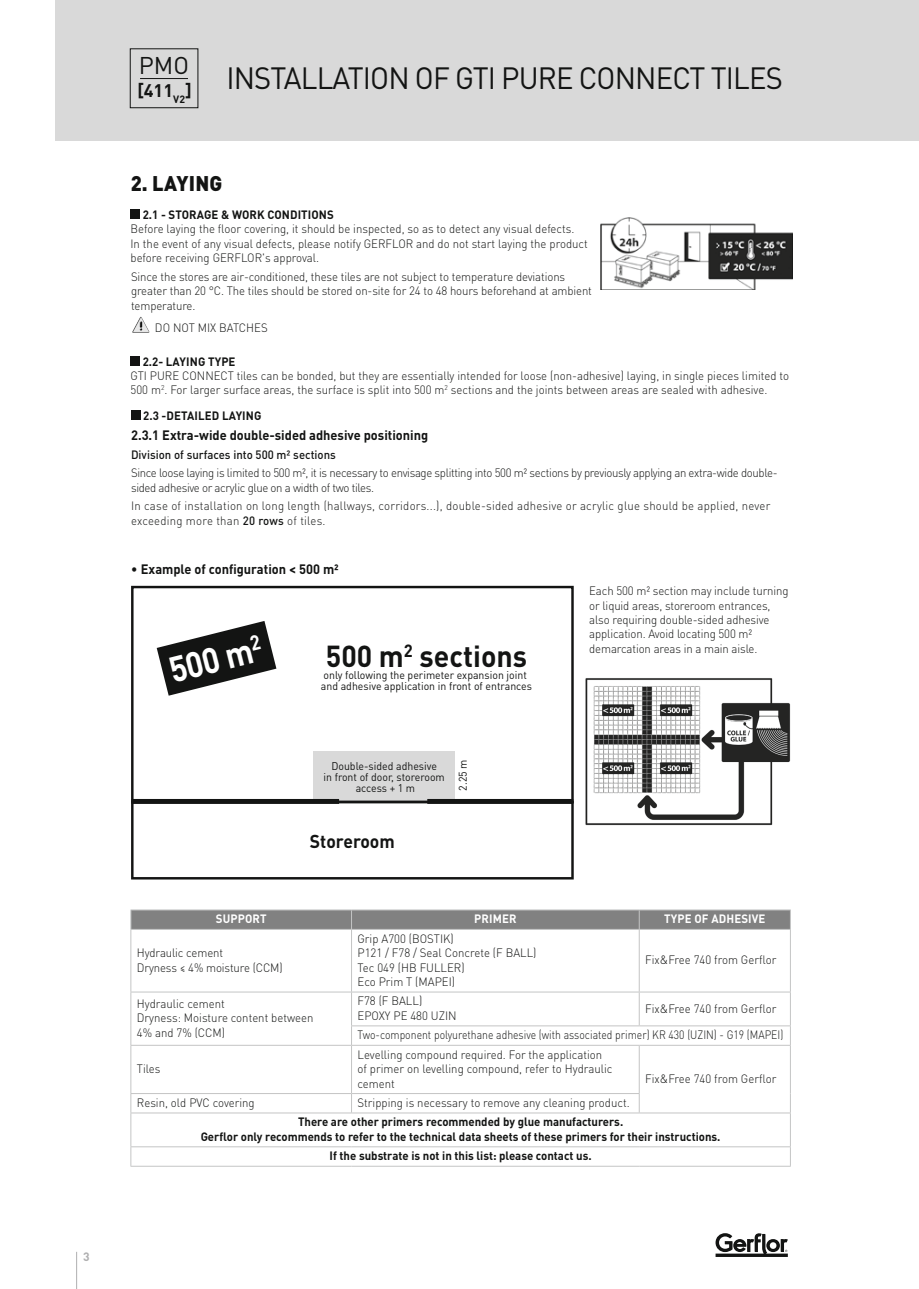
<style>
.page{position:relative;width:919px;height:1289px;background:#fff}
.page>*{position:absolute;margin:0;border:0;box-sizing:border-box;transform-origin:0 0}
.t1{font:700 35.55px "DIN Pro";color:#fff;scale:.9 1}
.t2{font:30.45px "DIN Pro";letter-spacing:-.03em;color:#131413;scale:.96 1}
.t3{font:700 30px "DIN Pro";color:#131413;scale:.95 1}
.t4{font:24px "DIN Pro";color:#131413}
.t5{font:900 21px "DIN Pro";letter-spacing:.01em;color:#131413;scale:.95 1}
.t6{font:700 18.45px "DIN Pro";color:#131413;scale:.95 1}
.t7{font:700 18px "DIN Pro";color:#131413}
.t8{font:700 13.5px "DIN Pro";color:#131413;scale:.95 1}
.t9{font:300 12px/14.4px "DIN Pro";color:#131413;scale:.95 1}
.t10{font:700 12px/14.4px "DIN Pro";color:#131413;text-align:center;scale:.95 1}
.t11{font:300 12px/14.4px "DIN Pro";letter-spacing:-.03em;color:#131413;scale:.95 1}
.t12{font:300 12px/14.4px "DIN Pro";letter-spacing:.02em;color:#131413;scale:.95 1}
.t13{font:300 12px "DIN Pro";color:#131413;scale:.87 1}
.t14{font:500 12px "DIN Pro";color:#131413;scale:.95 1}
.t15{font:700 12px "DIN Pro";letter-spacing:.01em;color:#fff;scale:.95 1}
.t16{font:700 12px "DIN Pro";color:#afafb0}
.t17{font:11.1px/11.1px "DIN Pro";color:#131413;text-align:center;scale:.95 1}
.s1{font-weight:500}
.s2{font-weight:300}
</style>
<div class="page">
<div style="left:55px;top:0;width:851px;height:141px;background:#d9d9d9"></div>
<div style="left:906px;top:0;width:12px;height:141px;background:#d9d9d9"></div>
<svg style="left:715px;top:1233px;width:72px;height:23px"></svg>
<hr style="left:76px;top:1251px;width:1px;height:37px;background:#afafb0">
<div style="left:313px;top:751px;width:141px;height:50px;background:#d9d9d9"></div>
<div style="left:131px;top:586px;width:442px;height:217px;border:2px solid #131413"></div>
<div style="left:131px;top:800px;width:442px;height:79px;border:2px solid #131413"></div>
<hr style="left:427px;top:799px;width:146px;height:4px;background:#131413">
<hr style="left:131px;top:799px;width:208px;height:4px;background:#131413">
<svg style="left:157px;top:621px;width:119px;height:74px"></svg>
<img style="left:132px;top:317px;width:17px;height:16px">
<div style="left:130px;top:356px;width:10px;height:9px;background:#131413"></div>
<div style="left:131px;top:410px;width:10px;height:9px;background:#131413"></div>
<div style="left:130px;top:209px;width:10px;height:10px;background:#131413"></div>
<hr style="left:130px;top:929px;width:1px;height:62px;background:#c4c5c5">
<hr style="left:351px;top:929px;width:1px;height:62px;background:#c4c5c5">
<hr style="left:638px;top:929px;width:1px;height:62px;background:#c4c5c5">
<hr style="left:790px;top:929px;width:1px;height:62px;background:#c4c5c5">
<hr style="left:130px;top:991px;width:221px;height:1px;background:#c4c5c5">
<hr style="left:130px;top:992px;width:1px;height:33px;background:#c4c5c5">
<hr style="left:351px;top:991px;width:288px;height:1px;background:#c4c5c5">
<hr style="left:351px;top:992px;width:1px;height:33px;background:#c4c5c5">
<hr style="left:639px;top:991px;width:151px;height:1px;background:#c4c5c5">
<hr style="left:638px;top:992px;width:1px;height:33px;background:#c4c5c5">
<hr style="left:790px;top:992px;width:1px;height:33px;background:#c4c5c5">
<svg style="left:130px;top:1025px;width:1px;height:19px"></svg>
<hr style="left:351px;top:1025px;width:288px;height:1px;background:#c4c5c5">
<svg style="left:351px;top:1026px;width:1px;height:18px"></svg>
<hr style="left:639px;top:1025px;width:151px;height:1px;background:#c4c5c5">
<svg style="left:790px;top:1026px;width:1px;height:18px"></svg>
<hr style="left:130px;top:1044px;width:221px;height:1px;background:#c4c5c5">
<hr style="left:130px;top:1045px;width:1px;height:48px;background:#c4c5c5">
<hr style="left:351px;top:1044px;width:288px;height:1px;background:#c4c5c5">
<hr style="left:351px;top:1045px;width:1px;height:48px;background:#c4c5c5">
<hr style="left:639px;top:1044px;width:151px;height:1px;background:#c4c5c5">
<hr style="left:638px;top:1045px;width:1px;height:48px;background:#c4c5c5">
<hr style="left:790px;top:1045px;width:1px;height:48px;background:#c4c5c5">
<hr style="left:130px;top:1093px;width:221px;height:1px;background:#c4c5c5">
<svg style="left:130px;top:1093px;width:1px;height:19px"></svg>
<hr style="left:351px;top:1093px;width:288px;height:1px;background:#c4c5c5">
<svg style="left:351px;top:1093px;width:1px;height:19px"></svg>
<svg style="left:638px;top:1094px;width:1px;height:18px"></svg>
<svg style="left:790px;top:1093px;width:1px;height:19px"></svg>
<hr style="left:130px;top:1112px;width:221px;height:1px;background:#c4c5c5">
<hr style="left:130px;top:1113px;width:1px;height:33px;background:#c4c5c5">
<hr style="left:351px;top:1112px;width:288px;height:1px;background:#c4c5c5">
<hr style="left:639px;top:1112px;width:151px;height:1px;background:#c4c5c5">
<hr style="left:790px;top:1113px;width:1px;height:33px;background:#c4c5c5">
<hr style="left:130px;top:1146px;width:221px;height:1px;background:#c4c5c5">
<svg style="left:130px;top:1147px;width:1px;height:18px"></svg>
<hr style="left:351px;top:1146px;width:288px;height:1px;background:#c4c5c5">
<hr style="left:639px;top:1146px;width:151px;height:1px;background:#c4c5c5">
<svg style="left:790px;top:1147px;width:1px;height:18px"></svg>
<hr style="left:130px;top:1165px;width:221px;height:1px;background:#c4c5c5">
<hr style="left:351px;top:1165px;width:288px;height:1px;background:#c4c5c5">
<hr style="left:639px;top:1165px;width:151px;height:1px;background:#c4c5c5">
<hr style="left:130px;top:909px;width:221px;height:1px;background:#c4c5c5">
<hr style="left:130px;top:929px;width:221px;height:1px;background:#c4c5c5">
<hr style="left:351px;top:909px;width:288px;height:1px;background:#c4c5c5">
<hr style="left:351px;top:929px;width:288px;height:1px;background:#c4c5c5">
<hr style="left:639px;top:909px;width:151px;height:1px;background:#c4c5c5">
<hr style="left:639px;top:929px;width:151px;height:1px;background:#c4c5c5">
<div style="left:130px;top:910px;width:661px;height:19px;background:#818181"></div>
<hr style="left:140px;top:78px;width:48px;height:1px;background:#131413">
<div style="left:130px;top:48px;width:68px;height:60px;border:1px solid #131413"></div>
<img style="left:585px;top:678px;width:206px;height:148px">
<img style="left:600px;top:218px;width:192px;height:71px">
<p class="t16" style="left:83px;top:1248px;width:8px">3</p>
<h3 class="t4" style="left:139px;top:49px;width:52px">PMO</h3>
<h3 class="t7" style="left:137px;top:78px;width:56px">[411<sub>V2</sub>]</h3>
<h2 class="t2" style="left:226px;top:57px;width:581px">INSTALLATION OF GTI PURE CONNECT TILES</h2>
<h3 class="t5" style="left:131px;top:169px;width:98px">2. LAYING</h3>
<p class="t10" style="left:143px;top:207px;width:203px">2.1 - STORAGE &amp; WORK CONDITIONS</p>
<p class="t9" style="left:130px;top:221px;width:483px">Before laying the floor covering, it should be inspected, so as to detect any visual defects.<br>In the event of any visual defects, please notify GERFLOR and do not start laying the product before receiving GERFLOR's approval.</p>
<p class="t9" style="left:131px;top:269px;width:486px">Since the stores are air-conditioned, these tiles are not subject to temperature deviations greater than 20 °C. The tiles should be stored on-site for 24 to 48 hours beforehand at ambient temperature.</p>
<p class="t9" style="left:155px;top:320px;width:120px">DO NOT MIX BATCHES</p>
<p class="t10" style="left:143px;top:353px;width:99px">2.2- LAYING TYPE</p>
<p class="t9" style="left:130px;top:368px;width:694px">GTI PURE CONNECT tiles can be bonded, but they are essentially intended for loose (non-adhesive) laying, in single pieces limited to<br>500 m<sup>2</sup>. For larger surface areas, the surface is split into 500 m<sup>2</sup> sections and the joints between areas are sealed with adhesive.</p>
<p class="t10" style="left:143px;top:407px;width:126px">2.3 -DETAILED LAYING</p>
<p class="t8" style="left:131px;top:426px;width:314px">2.3.1 Extra-wide double-sided adhesive positioning</p>
<p class="t14" style="left:131px;top:446px;width:217px">Division of surfaces into 500 m² sections</p>
<p class="t11" style="left:131px;top:465px;width:682px">Since loose laying is limited to 500 m², it is necessary to envisage splitting into 500 m² sections by previously applying an extra-wide double&shy;sided adhesive or acrylic glue on a width of two tiles.</p>
<p class="t12" style="left:131px;top:498px;width:674px">In case of installation on long length (hallways, corridors...), double-sided adhesive or acrylic glue should be applied, never exceeding more than <span class="s1">20 rows</span> of tiles.</p>
<p class="t8" style="left:131px;top:560px;width:220px"><span class="s2">•</span> Example of configuration &lt; 500 m²</p>
<h1 class="t1" style="left:164px;top:647px;width:107px;rotate:-14deg">500 m<sup>2</sup></h1>
<h3 class="t3" style="left:326px;top:635px;width:213px">500 m<sup>2</sup> sections</h3>
<p class="t17" style="left:321px;top:669px;width:224px;text-align:left">only following the perimeter expansion joint and adhesive application in front of entrances</p>
<p class="t17" style="left:323px;top:759px;width:129px">Double-sided adhesive<br>in front of door, storeroom access + 1 m</p>
<p class="t17" style="left:457px;top:790px;width:34px;rotate:-90deg">2.25 m</p>
<h3 class="t6" style="left:310px;top:829px;width:91px">Storeroom</h3>
<p class="t9" style="left:589px;top:583px;width:211px">Each 500 m² section may include turning or liquid areas, storeroom entrances, also requiring double-sided adhesive application. Avoid locating 500 m² demarcation areas in a main aisle.</p>
<p class="t15" style="left:216px;top:910px;width:55px">SUPPORT</p>
<p class="t15" style="left:474px;top:910px;width:46px">PRIMER</p>
<p class="t15" style="left:664px;top:910px;width:108px">TYPE OF ADHESIVE</p>
<p class="t9" style="left:137px;top:945px;width:155px">Hydraulic cement<br>Dryness ≤ 4% moisture (CCM)</p>
<p class="t9" style="left:357px;top:930px;width:190px">Grip A700 (BOSTIK)<br>P121 / F78 / Seal Concrete (F BALL)<br>Tec 049 (HB FULLER)<br>Eco Prim T (MAPEI)</p>
<p class="t9" style="left:645px;top:952px;width:139px">Fix&amp;Free 740 from Gerflor</p>
<p class="t9" style="left:137px;top:995px;width:187px">Hydraulic cement<br>Dryness: Moisture content between<br>4% and 7% (CCM)</p>
<p class="t9" style="left:357px;top:993px;width:106px">F78 (F BALL)<br>EPOXY PE 480 UZIN</p>
<p class="t9" style="left:645px;top:1000px;width:139px">Fix&amp;Free 740 from Gerflor</p>
<p class="t13" style="left:357px;top:1026px;width:491px">Two-component polyurethane adhesive (with associated primer) KR 430 (UZIN) - G19 (MAPEI)</p>
<p class="t9" style="left:137px;top:1061px;width:26px">Tiles</p>
<p class="t9" style="left:357px;top:1046px;width:270px">Levelling compound required. For the application of primer on levelling compound, refer to Hydraulic cement</p>
<p class="t9" style="left:645px;top:1070px;width:139px">Fix&amp;Free 740 from Gerflor</p>
<p class="t9" style="left:137px;top:1094px;width:126px">Resin, old PVC covering</p>
<p class="t9" style="left:357px;top:1094px;width:288px">Stripping is necessary to remove any cleaning product.</p>
<p class="t10" style="left:201px;top:1114px;width:548px">There are other primers recommended by glue manufacturers.<br>Gerflor only recommends to refer to the technical data sheets of these primers for their instructions.</p>
<p class="t10" style="left:329px;top:1148px;width:277px">If the substrate is not in this list: please contact us.</p>
</div>
